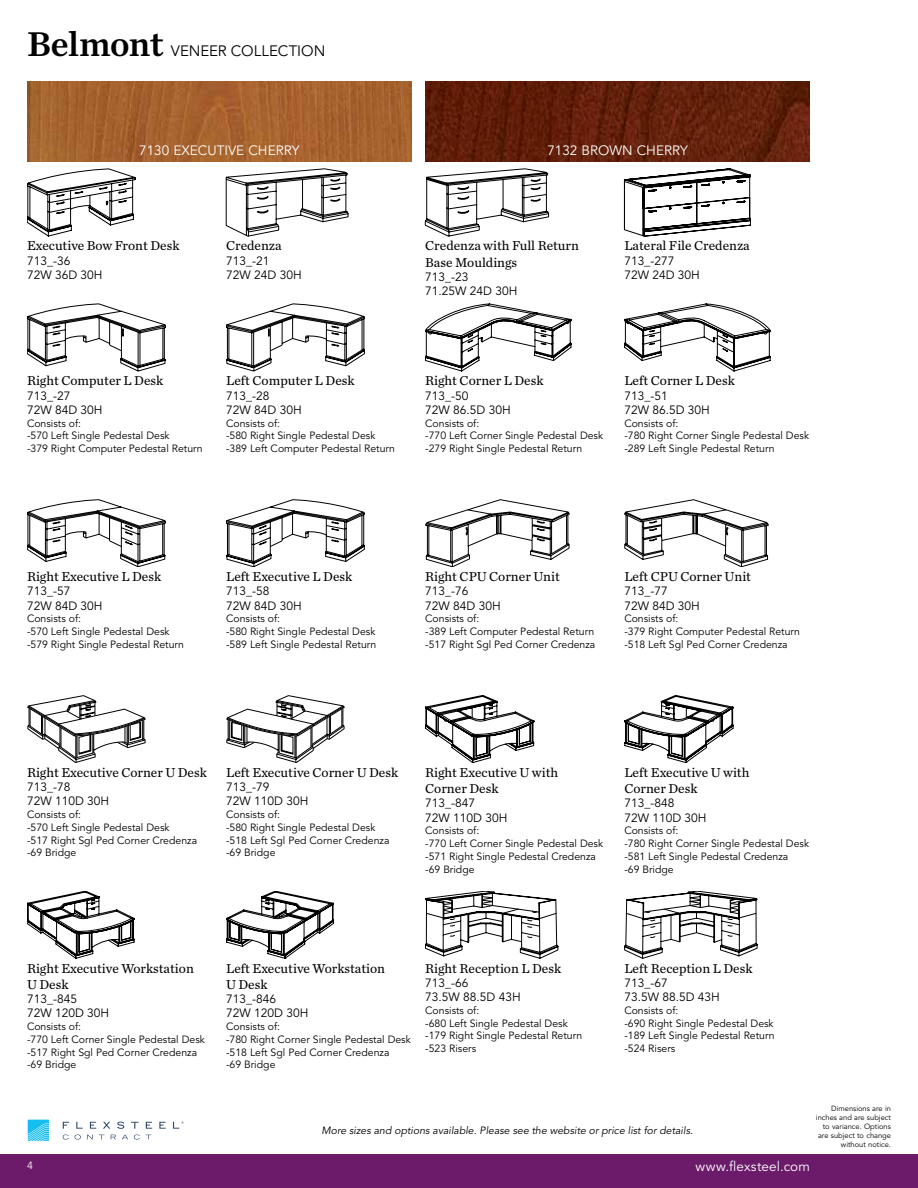
<style>
.page{position:relative;width:918px;height:1188px;background:#fff}
.page>*{position:absolute;margin:0;border:0;box-sizing:border-box;transform-origin:0 0}
.t1{font:36px "Chronicle Text G2 Semi";letter-spacing:-.02em;color:#000}
.t2{font:15px "Avenir LT Std";color:#000}
.t3{font:13.5px/16.2px "Chronicle Text G2";color:#000}
.t4{font:13.5px "Avenir LT Std";color:#fff}
.t5{font:12px/14.2px "Avenir LT Std";color:#000}
.t6{font:10.5px/12.8px "Avenir LT Std";color:#000}
.t7{font:italic 10.5px "Avenir LT Std";color:#000}
.t8{font:10.5px "Avenir LT Std";color:#fff}
.t9{font:7.5px/9px "Avenir LT Std";color:#000;text-align:right}
</style>
<div class="page">
<div style="left:0;top:1154px;width:918px;height:34px;background:#6b1b69"></div>
<svg style="left:28px;top:1120px;width:21px;height:21px"></svg>
<svg style="left:63px;top:1135px;width:6px;height:5px"></svg>
<svg style="left:75px;top:1135px;width:6px;height:5px"></svg>
<svg style="left:87px;top:1135px;width:6px;height:4px"></svg>
<svg style="left:111px;top:1135px;width:5px;height:4px"></svg>
<svg style="left:122px;top:1135px;width:6px;height:4px"></svg>
<svg style="left:134px;top:1135px;width:17px;height:5px"></svg>
<svg style="left:63px;top:1122px;width:6px;height:7px"></svg>
<svg style="left:76px;top:1122px;width:7px;height:7px"></svg>
<svg style="left:90px;top:1122px;width:6px;height:7px"></svg>
<svg style="left:103px;top:1122px;width:7px;height:7px"></svg>
<svg style="left:117px;top:1122px;width:7px;height:7px"></svg>
<svg style="left:131px;top:1122px;width:8px;height:7px"></svg>
<svg style="left:146px;top:1122px;width:6px;height:7px"></svg>
<svg style="left:159px;top:1122px;width:7px;height:7px"></svg>
<svg style="left:173px;top:1121px;width:11px;height:8px"></svg>
<svg style="left:27px;top:169px;width:108px;height:67px"></svg>
<img style="left:27px;top:81px;width:385px;height:81px">
<img style="left:425px;top:81px;width:385px;height:81px">
<svg style="left:27px;top:304px;width:139px;height:67px"></svg>
<svg style="left:226px;top:169px;width:122px;height:67px"></svg>
<svg style="left:226px;top:304px;width:139px;height:67px"></svg>
<svg style="left:425px;top:169px;width:124px;height:67px"></svg>
<svg style="left:623px;top:169px;width:128px;height:67px"></svg>
<svg style="left:425px;top:304px;width:146px;height:67px"></svg>
<svg style="left:624px;top:304px;width:146px;height:67px"></svg>
<svg style="left:27px;top:500px;width:139px;height:67px"></svg>
<svg style="left:226px;top:500px;width:139px;height:67px"></svg>
<svg style="left:425px;top:500px;width:144px;height:67px"></svg>
<svg style="left:624px;top:500px;width:145px;height:67px"></svg>
<svg style="left:27px;top:696px;width:119px;height:67px"></svg>
<svg style="left:226px;top:696px;width:119px;height:67px"></svg>
<svg style="left:425px;top:695px;width:109px;height:68px"></svg>
<svg style="left:624px;top:695px;width:109px;height:68px"></svg>
<svg style="left:27px;top:891px;width:108px;height:67px"></svg>
<svg style="left:226px;top:891px;width:108px;height:67px"></svg>
<svg style="left:425px;top:891px;width:133px;height:67px"></svg>
<svg style="left:624px;top:891px;width:133px;height:67px"></svg>
<h1 class="t1" style="left:27px;top:16px;width:138px">Belmont</h1>
<h2 class="t2" style="left:171px;top:42px;width:156px">VENEER COLLECTION</h2>
<p class="t4" style="left:139px;top:143px;width:162px">7130 EXECUTIVE CHERRY</p>
<p class="t4" style="left:547px;top:143px;width:142px">7132 BROWN CHERRY</p>
<p class="t3" style="left:27px;top:237px;width:154px">Executive Bow Front Desk</p>
<p class="t5" style="left:27px;top:254px;width:77px">713_-36<br>72W 36D 30H</p>
<p class="t3" style="left:226px;top:237px;width:57px">Credenza</p>
<p class="t5" style="left:226px;top:254px;width:77px">713_-21<br>72W 24D 30H</p>
<p class="t3" style="left:425px;top:237px;width:155px">Credenza with Full Return<br>Base Mouldings</p>
<p class="t5" style="left:425px;top:270px;width:94px">713_-23<br>71.25W 24D 30H</p>
<p class="t3" style="left:624px;top:237px;width:127px">Lateral File Credenza</p>
<p class="t5" style="left:624px;top:254px;width:77px">713_-277<br>72W 24D 30H</p>
<p class="t3" style="left:27px;top:372px;width:138px">Right Computer L Desk</p>
<p class="t5" style="left:27px;top:389px;width:77px">713_-27<br>72W 84D 30H</p>
<p class="t6" style="left:27px;top:417px;width:177px">Consists of:<br>-570 Left Single Pedestal Desk<br>-379 Right Computer Pedestal Return</p>
<p class="t3" style="left:226px;top:372px;width:130px">Left Computer L Desk</p>
<p class="t5" style="left:226px;top:389px;width:77px">713_-28<br>72W 84D 30H</p>
<p class="t6" style="left:226px;top:417px;width:170px">Consists of:<br>-580 Right Single Pedestal Desk -389 Left Computer Pedestal Return</p>
<p class="t3" style="left:425px;top:372px;width:120px">Right Corner L Desk</p>
<p class="t5" style="left:425px;top:389px;width:87px">713_-50<br>72W 86.5D 30H</p>
<p class="t6" style="left:425px;top:417px;width:179px">Consists of:<br>-770 Left Corner Single Pedestal Desk -279 Right Single Pedestal Return</p>
<p class="t3" style="left:624px;top:372px;width:112px">Left Corner L Desk</p>
<p class="t5" style="left:624px;top:389px;width:87px">713_-51<br>72W 86.5D 30H</p>
<p class="t6" style="left:624px;top:417px;width:186px">Consists of:<br>-780 Right Corner Single Pedestal Desk -289 Left Single Pedestal Return</p>
<p class="t3" style="left:27px;top:568px;width:136px">Right Executive L Desk</p>
<p class="t5" style="left:27px;top:585px;width:77px">713_-57<br>72W 84D 30H</p>
<p class="t6" style="left:27px;top:613px;width:159px">Consists of:<br>-570 Left Single Pedestal Desk -579 Right Single Pedestal Return</p>
<p class="t3" style="left:226px;top:568px;width:128px">Left Executive L Desk</p>
<p class="t5" style="left:226px;top:585px;width:77px">713_-58<br>72W 84D 30H</p>
<p class="t6" style="left:226px;top:613px;width:152px">Consists of:<br>-580 Right Single Pedestal Desk -589 Left Single Pedestal Return</p>
<p class="t3" style="left:425px;top:568px;width:136px">Right CPU Corner Unit</p>
<p class="t5" style="left:425px;top:585px;width:77px">713_-76<br>72W 84D 30H</p>
<p class="t6" style="left:425px;top:613px;width:172px">Consists of:<br>-389 Left Computer Pedestal Return -517 Right Sgl Ped Corner Credenza</p>
<p class="t3" style="left:624px;top:568px;width:128px">Left CPU Corner Unit</p>
<p class="t5" style="left:624px;top:585px;width:77px">713_-77<br>72W 84D 30H</p>
<p class="t6" style="left:624px;top:613px;width:177px">Consists of:<br>-379 Right Computer Pedestal Return -518 Left Sgl Ped Corner Credenza</p>
<p class="t3" style="left:27px;top:764px;width:181px">Right Executive Corner U Desk</p>
<p class="t5" style="left:27px;top:780px;width:84px">713_-78<br>72W 110D 30H</p>
<p class="t6" style="left:27px;top:808px;width:172px">Consists of:<br>-570 Left Single Pedestal Desk<br>-517 Right Sgl Ped Corner Credenza -69 Bridge</p>
<p class="t3" style="left:226px;top:764px;width:174px">Left Executive Corner U Desk</p>
<p class="t5" style="left:226px;top:780px;width:84px">713_-79<br>72W 110D 30H</p>
<p class="t6" style="left:226px;top:808px;width:165px">Consists of:<br>-580 Right Single Pedestal Desk -518 Left Sgl Ped Corner Credenza -69 Bridge</p>
<p class="t3" style="left:425px;top:764px;width:135px">Right Executive U with<br>Corner Desk</p>
<p class="t5" style="left:425px;top:796px;width:84px">713_-847<br>72W 110D 30H</p>
<p class="t6" style="left:425px;top:825px;width:179px">Consists of:<br>-770 Left Corner Single Pedestal Desk -571 Right Single Pedestal Credenza -69 Bridge</p>
<p class="t3" style="left:624px;top:764px;width:127px">Left Executive U with<br>Corner Desk</p>
<p class="t5" style="left:624px;top:796px;width:84px">713_-848<br>72W 110D 30H</p>
<p class="t6" style="left:624px;top:825px;width:186px">Consists of:<br>-780 Right Corner Single Pedestal Desk -581 Left Single Pedestal Credenza<br>-69 Bridge</p>
<p class="t3" style="left:27px;top:959px;width:168px">Right Executive Workstation<br>U Desk</p>
<p class="t5" style="left:27px;top:992px;width:84px">713_-845<br>72W 120D 30H</p>
<p class="t6" style="left:27px;top:1020px;width:179px">Consists of:<br>-770 Left Corner Single Pedestal Desk -517 Right Sgl Ped Corner Credenza -69 Bridge</p>
<p class="t3" style="left:226px;top:959px;width:161px">Left Executive Workstation<br>U Desk</p>
<p class="t5" style="left:226px;top:992px;width:84px">713_-846<br>72W 120D 30H</p>
<p class="t6" style="left:226px;top:1020px;width:186px">Consists of:<br>-780 Right Corner Single Pedestal Desk -518 Left Sgl Ped Corner Credenza<br>-69 Bridge</p>
<p class="t3" style="left:425px;top:959px;width:138px">Right Reception L Desk</p>
<p class="t5" style="left:425px;top:976px;width:97px">713_-66<br>73.5W 88.5D 43H</p>
<p class="t6" style="left:425px;top:1004px;width:159px">Consists of:<br>-680 Left Single Pedestal Desk -179 Right Single Pedestal Return -523 Risers</p>
<p class="t3" style="left:624px;top:959px;width:130px">Left Reception L Desk</p>
<p class="t5" style="left:624px;top:976px;width:97px">713_-67<br>73.5W 88.5D 43H</p>
<p class="t6" style="left:624px;top:1004px;width:152px">Consists of:<br>-690 Right Single Pedestal Desk -189 Left Single Pedestal Return -524 Risers</p>
<p class="t7" style="left:322px;top:1125px;width:373px">More sizes and options available. Please see the website or price list for details.</p>
<p class="t9" style="left:816px;top:1104px;width:77px">Dimensions are in inches and are subject to variance. Options are subject to change without notice.</p>
<p class="t8" style="left:27px;top:1159px;width:7px">4</p>
<p class="t4" style="left:695px;top:1159px;width:116px">www.flexsteel.com</p>
</div>
